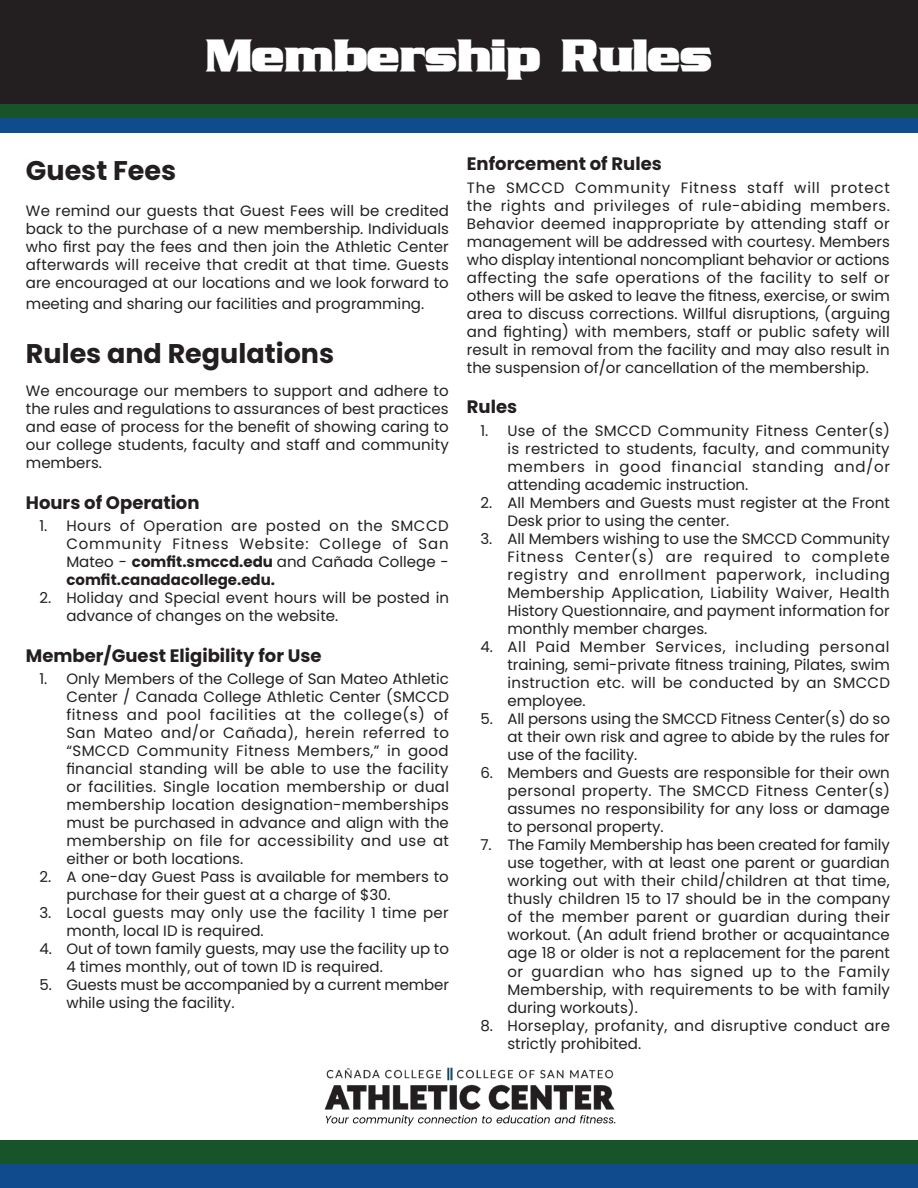
<style>
.page{position:relative;width:918px;height:1188px;background:#fff}
.page>*{position:absolute;margin:0;border:0;box-sizing:border-box;transform-origin:0 0}
.t1{font:700 48px "Straczynski";color:#fff}
.t2{font:700 27px "Poppins";color:#231f20}
.t3{font:700 18px "Poppins";color:#231f20}
.t4{font:15.15px/18.1px "Poppins";letter-spacing:.015em;color:#231f20;text-align:justify}
.t5{font:15px/18px "Poppins";color:#231f20;text-align:justify}
.s1{font-weight:700}
</style>
<div class="page">
<div style="left:0;top:1140px;width:918px;height:24px;background:#17542a"></div>
<div style="left:0;top:1164px;width:918px;height:24px;background:#0f4b8d"></div>
<div style="left:0;top:0;width:918px;height:119px;background:#231f20"></div>
<div style="left:0;top:104px;width:918px;height:15px;background:#17542a"></div>
<div style="left:0;top:119px;width:918px;height:14px;background:#0f4b8d"></div>
<img style="left:324px;top:1067px;width:292px;height:60px">
<p class="t1" style="left:206px;top:25px;width:508px">Membership Rules</p>
<p class="t2" style="left:26px;top:155px;width:152px">Guest Fees</p>
<p class="t5" style="left:26px;top:202px;width:425px">We remind our guests that Guest Fees will be credited back to the purchase of a new membership. Individuals who first pay the fees and then join the Athletic Center afterwards will receive that credit at that time. Guests are encouraged at our locations and we look forward to</p>
<p class="t5" style="left:26px;top:295px;width:400px">meeting and sharing our facilities and programming.</p>
<p class="t2" style="left:26px;top:338px;width:310px">Rules and Regulations</p>
<p class="t5" style="left:26px;top:382px;width:425px">We encourage our members to support and adhere to the rules and regulations to assurances of best practices and ease of process for the benefit of showing caring to our college students, faculty and staff and community members.</p>
<p class="t3" style="left:26px;top:492px;width:175px">Hours of Operation</p>
<p class="t5" style="left:66px;top:517px;width:384px;text-indent:-27px">1. Hours of Operation are posted on the SMCCD Community Fitness Website: College of San Mateo - <span class="s1">comfit.smccd.edu</span> and Cañada College - <span class="s1">comfit.canadacollege.edu.</span></p>
<p class="t5" style="left:66px;top:589px;width:384px;text-indent:-27px">2. Holiday and Special event hours will be posted in advance of changes on the website.</p>
<p class="t3" style="left:26px;top:645px;width:297px">Member/Guest Eligibility for Use</p>
<p class="t5" style="left:66px;top:670px;width:384px;text-indent:-27px">1. Only Members of the College of San Mateo Athletic Center / Canada College Athletic Center (SMCCD fitness and pool facilities at the college(s) of San Mateo and/or Cañada), herein referred to “SMCCD Community Fitness Members,” in good financial standing will be able to use the facility or facilities. Single location membership or dual membership location designation-memberships must be purchased in advance and align with the membership on file for accessibility and use at either or both locations.</p>
<p class="t5" style="left:66px;top:868px;width:384px;text-indent:-27px">2. A one-day Guest Pass is available for members to purchase for their guest at a charge of $30.</p>
<p class="t5" style="left:66px;top:904px;width:384px;text-indent:-27px">3. Local guests may only use the facility 1 time per month, local ID is required.</p>
<p class="t5" style="left:66px;top:940px;width:384px;text-indent:-27px">4. Out of town family guests, may use the facility up to<br>4 times monthly, out of town ID is required.</p>
<p class="t5" style="left:66px;top:976px;width:384px;text-indent:-27px">5. Guests must be accompanied by a current member while using the facility.</p>
<p class="t3" style="left:467px;top:154px;width:196px">Enforcement of Rules</p>
<p class="t5" style="left:467px;top:179px;width:425px">The SMCCD Community Fitness staff will protect the rights and privileges of rule-abiding members.<br>Behavior deemed inappropriate by attending staff or management will be addressed with courtesy. Members who display intentional noncompliant behavior or actions affecting the safe operations of the facility to self or others will be asked to leave the fitness, exercise, or swim area to discuss corrections. Willful disruptions, (arguing and fighting) with members, staff or public safety will result in removal from the facility and may also result in the suspension of/or cancellation of the membership.</p>
<p class="t3" style="left:467px;top:397px;width:52px">Rules</p>
<p class="t5" style="left:507px;top:422px;width:384px;text-indent:-27px">1. Use of the SMCCD Community Fitness Center(s) is restricted to students, faculty, and community members in good financial standing and/or attending academic instruction.</p>
<p class="t5" style="left:507px;top:494px;width:384px;text-indent:-27px">2. All Members and Guests must register at the Front<br>Desk prior to using the center.</p>
<p class="t5" style="left:507px;top:530px;width:384px;text-indent:-27px">3. All Members wishing to use the SMCCD Community Fitness Center(s) are required to complete registry and enrollment paperwork, including Membership Application, Liability Waiver, Health History Questionnaire, and payment information for monthly member charges.</p>
<p class="t5" style="left:507px;top:638px;width:384px;text-indent:-27px">4. All Paid Member Services, including personal training, semi-private fitness training, Pilates, swim instruction etc. will be conducted by an SMCCD employee.</p>
<p class="t5" style="left:507px;top:710px;width:384px;text-indent:-27px">5. All persons using the SMCCD Fitness Center(s) do so at their own risk and agree to abide by the rules for use of the facility.</p>
<p class="t5" style="left:507px;top:764px;width:384px;text-indent:-27px">6. Members and Guests are responsible for their own personal property. The SMCCD Fitness Center(s) assumes no responsibility for any loss or damage to personal property.</p>
<p class="t5" style="left:507px;top:836px;width:384px;text-indent:-27px">7. The Family Membership has been created for family use together, with at least one parent or guardian working out with their child/children at that time,</p>
<p class="t4" style="left:507px;top:890px;width:384px">thusly children 15 to 17 should be in the company of the member parent or guardian during their workout. (An adult friend brother or acquaintance age 18 or older is not a replacement for the parent or guardian who has signed up to the Family Membership, with requirements to be with family during workouts).</p>
<p class="t4" style="left:507px;top:1017px;width:384px;text-indent:-27px">8. Horseplay, profanity, and disruptive conduct are strictly prohibited.</p>
</div>
